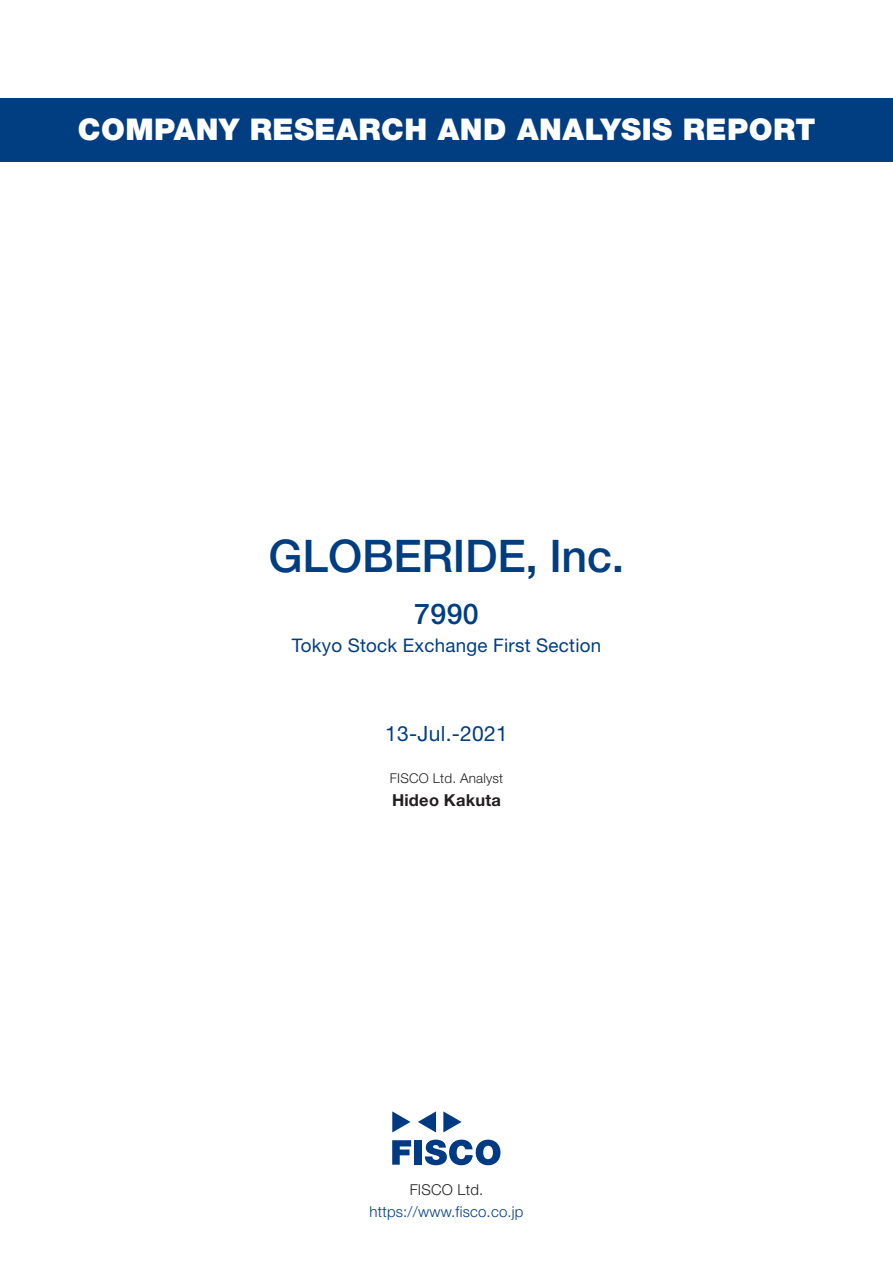
<style>
.page{position:relative;width:893px;height:1263px;background:#fff}
.page>*{position:absolute;margin:0;border:0;box-sizing:border-box;transform-origin:0 0}
.t1{font:500 45px "Helvetica Neue LT Std";letter-spacing:-.005em;color:#003d81}
.t2{font:900 30px "Helvetica Neue LT Std";letter-spacing:.015em;color:#fff}
.t3{font:500 28.5px "Helvetica Neue LT Std";color:#003d81}
.t4{font:21px "Helvetica Neue LT Std";letter-spacing:.015em;color:#003d81}
.t5{font:18.75px "Helvetica Neue LT Std";letter-spacing:.015em;color:#003d81}
.t6{font:700 16.5px "Helvetica Neue LT Std";letter-spacing:.015em;color:#231f20}
.t7{font:300 15px "Helvetica Neue LT Std";letter-spacing:.015em;color:#003d81}
.t8{font:300 15px "Helvetica Neue LT Std";letter-spacing:.015em;color:#231f20}
.t9{font:300 13.5px "Helvetica Neue LT Std";letter-spacing:.015em;color:#231f20}
</style>
<div class="page">
<svg style="left:392px;top:1140px;width:19px;height:25px"></svg>
<div style="left:414px;top:1140px;width:8px;height:25px;background:#003a83"></div>
<svg style="left:425px;top:1139px;width:75px;height:26px"></svg>
<svg style="left:392px;top:1111px;width:18px;height:21px"></svg>
<svg style="left:443px;top:1111px;width:19px;height:21px"></svg>
<svg style="left:418px;top:1111px;width:18px;height:21px"></svg>
<div style="left:0;top:98px;width:893px;height:64px;background:#003d81"></div>
<p class="t2" style="left:78px;top:112px;width:739px">COMPANY RESEARCH AND ANALYSIS REPORT</p>
<h1 class="t1" style="left:269px;top:529px;width:357px">GLOBERIDE, Inc.</h1>
<p class="t3" style="left:414px;top:596px;width:66px">7990</p>
<p class="t5" style="left:292px;top:634px;width:311px">Tokyo Stock Exchange First Section</p>
<p class="t4" style="left:385px;top:721px;width:124px">13-Jul.-2021</p>
<p class="t9" style="left:390px;top:770px;width:115px">FISCO Ltd. Analyst</p>
<p class="t6" style="left:392px;top:789px;width:110px">Hideo Kakuta</p>
<p class="t8" style="left:410px;top:1180px;width:75px">FISCO Ltd.</p>
<p class="t7" style="left:369px;top:1202px;width:156px">https://www.fisco.co j p.</p>
</div>
